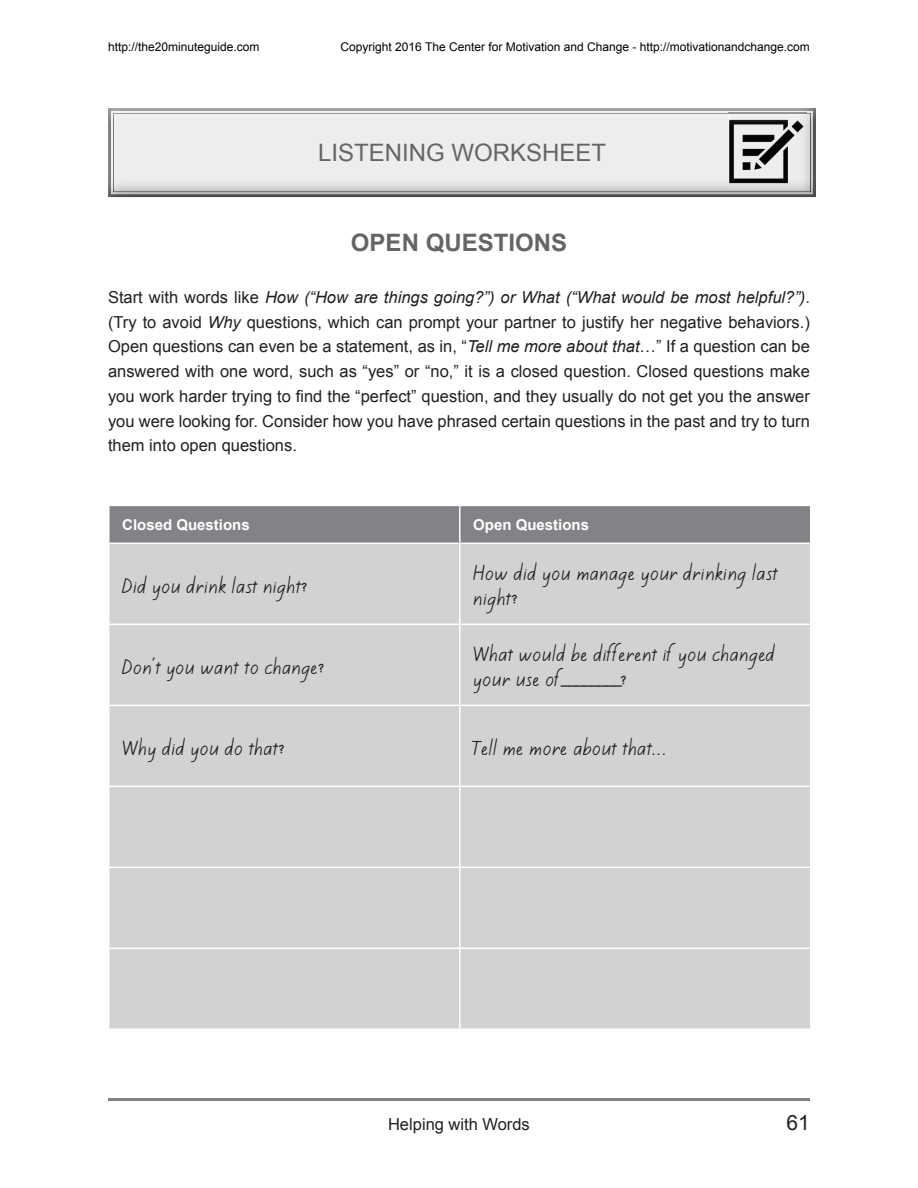
<style>
.page{position:relative;width:918px;height:1188px;background:#fff}
.page>*{position:absolute;margin:0;border:0;box-sizing:border-box;transform-origin:0 0}
.t1{font:24px "Arial";color:#656568}
.t2{font:700 24px "Arial";color:#656568}
.t3{font:21px "Arial";color:#231f20}
.t4{font:16.5px/24.8px "Arial";color:#231f20;text-align:justify}
.t5{font:16.5px/24.8px "Kiwi School Handwriting";color:#231f20}
.t6{font:700 15px "Arial";color:#fff}
.t7{font:12px "Arial";color:#000}
.s1{font-style:italic}
</style>
<div class="page">
<hr style="left:108px;top:1098px;width:702px;height:3px;background:#656568">
<div style="left:93px;top:96px;width:743px;height:122px;background:#231f20;opacity:.53"></div>
<div style="left:110px;top:506px;width:700px;height:37px;background:#818386"></div>
<div style="left:110px;top:544px;width:700px;height:485px;background:#d1d2d4"></div>
<hr style="left:459px;top:506px;width:1px;height:37px;background:#fff">
<hr style="left:459px;top:544px;width:1px;height:80px;background:#fff">
<hr style="left:108px;top:624px;width:352px;height:1px;background:#fff">
<hr style="left:460px;top:624px;width:352px;height:1px;background:#fff">
<hr style="left:459px;top:625px;width:1px;height:80px;background:#fff">
<hr style="left:108px;top:705px;width:352px;height:1px;background:#fff">
<hr style="left:460px;top:705px;width:352px;height:1px;background:#fff">
<hr style="left:459px;top:706px;width:1px;height:80px;background:#fff">
<hr style="left:108px;top:786px;width:352px;height:1px;background:#fff">
<hr style="left:460px;top:786px;width:352px;height:1px;background:#fff">
<hr style="left:459px;top:787px;width:1px;height:80px;background:#fff">
<hr style="left:108px;top:867px;width:352px;height:1px;background:#fff">
<hr style="left:460px;top:867px;width:352px;height:1px;background:#fff">
<hr style="left:459px;top:868px;width:1px;height:80px;background:#fff">
<hr style="left:108px;top:948px;width:352px;height:1px;background:#fff">
<hr style="left:460px;top:948px;width:352px;height:1px;background:#fff">
<hr style="left:459px;top:949px;width:1px;height:80px;background:#fff">
<p class="t7" style="left:108px;top:39px;width:153px">http://the20minuteguide.com</p>
<p class="t7" style="left:340px;top:39px;width:471px">Copyright 2016 The Center for Motivation and Change - http://motivationandchange.com</p>
<h1 class="t1" style="left:318px;top:137px;width:290px">LISTENING WORKSHEET</h1>
<h1 class="t2" style="left:351px;top:227px;width:218px">OPEN QUESTIONS</h1>
<p class="t4" style="left:108px;top:285px;width:704px">Start with words like <span class="s1">How (“How are things going?”) or What (“What would be most helpful?”)</span>. (Try to avoid <span class="s1">Why</span> questions, which can prompt your partner to justify her negative behaviors.)<br>Open questions can even be a statement, as in, “<span class="s1">Tell me more about that</span>…” If a question can be answered with one word, such as “yes” or “no,” it is a closed question. Closed questions make you work harder trying to find the “perfect” question, and they usually do not get you the answer you were looking for. Consider how you have phrased certain questions in the past and try to turn them into open questions.</p>
<p class="t6" style="left:122px;top:515px;width:129px">Closed Questions</p>
<p class="t6" style="left:473px;top:515px;width:117px">Open Questions</p>
<p class="t5" style="left:122px;top:575px;width:187px">Did you drink last night?</p>
<p class="t5" style="left:122px;top:656px;width:204px">Don’t you want to change?</p>
<p class="t5" style="left:473px;top:562px;width:306px">How did you manage your drinking last night?</p>
<p class="t5" style="left:473px;top:643px;width:304px">What would be different if you changed your use of________?</p>
<p class="t5" style="left:122px;top:737px;width:164px">Why did you do that?</p>
<p class="t5" style="left:473px;top:737px;width:196px">Tell me more about that...</p>
<p class="t4" style="left:388px;top:1112px;width:143px">Helping with Words</p>
<p class="t3" style="left:787px;top:1109px;width:25px">61</p>
</div>
